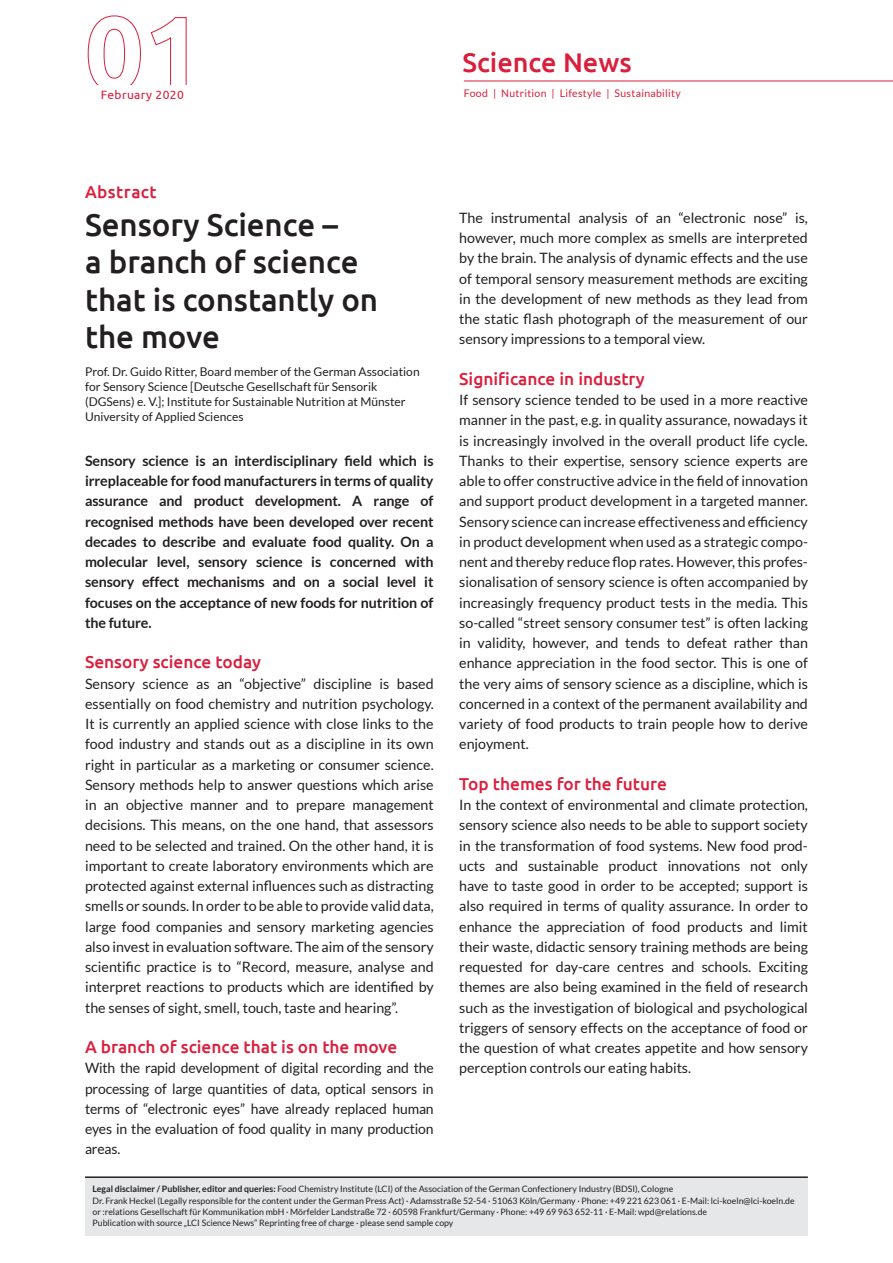
<style>
.page{position:relative;width:893px;height:1263px;background:#fff}
.page>*{position:absolute;margin:0;border:0;box-sizing:border-box;transform-origin:0 0}
.t1{font:500 31.5px/37.5px "Ubuntu";color:#231f20}
.t2{font:500 27px "Ubuntu";color:#da1f3d}
.t3{font:500 17.25px "Ubuntu";color:#da1f3d}
.t4{font:500 17.25px "Ubuntu";letter-spacing:.025em;color:#da1f3d}
.t5{font:14.25px/20.2px "Lato";color:#231f20;text-align:justify}
.t6{font:700 14.25px/20.2px "Lato";letter-spacing:-.005em;color:#231f20;text-align:justify}
.t7{font:12px/15px "Lato";color:#231f20}
.t8{font:12px "Ubuntu";letter-spacing:.03em;color:#da1d3c}
.t9{font:10.5px "Lato";letter-spacing:.03em;color:#da1f3d}
.t10{font:8.7px/11.2px "Lato";color:#231f20}
.s1{font-weight:700}
</style>
<div class="page">
<div style="left:85px;top:1178px;width:723px;height:57px;background:#e6e7e9"></div>
<hr style="left:85px;top:1176px;width:723px;height:2px;background:#231f20">
<svg style="left:87px;top:15px;width:54px;height:70px"></svg>
<svg style="left:150px;top:17px;width:37px;height:68px"></svg>
<hr style="left:464px;top:81px;width:429px;height:1px;background:#da1f3d">
<p class="t8" style="left:101px;top:87px;width:84px">February 2020</p>
<h2 class="t2" style="left:463px;top:45px;width:171px">Science News</h2>
<p class="t9" style="left:464px;top:88px;width:218px">Food | Nutrition | Lifestyle | Sustainability</p>
<p class="t4" style="left:85px;top:181px;width:73px">Abstract</p>
<h1 class="t1" style="left:85px;top:205px;width:295px">Sensory Science –<br>a branch of science that is constantly on the move</h1>
<p class="t7" style="left:85px;top:364px;width:336px">Prof. Dr. Guido Ritter, Board member of the German Association for Sensory Science [Deutsche Gesellschaft für Sensorik (DGSens) e. V.]; Institute for Sustainable Nutrition at Münster University of Applied Sciences</p>
<p class="t6" style="left:85px;top:450px;width:350px">Sensory science is an interdisciplinary field which is irreplaceable for food manufacturers in terms of quality assurance and product development. A range of recognised methods have been developed over recent decades to describe and evaluate food quality. On a molecular level, sensory science is concerned with sensory effect mechanisms and on a social level it focuses on the acceptance of new foods for nutrition of the future.</p>
<p class="t3" style="left:85px;top:651px;width:177px">Sensory science today</p>
<p class="t5" style="left:85px;top:673px;width:350px">Sensory science as an “objective” discipline is based essentially on food chemistry and nutrition psychology.<br>It is currently an applied science with close links to the food industry and stands out as a discipline in its own right in particular as a marketing or consumer science.<br>Sensory methods help to answer questions which arise in an objective manner and to prepare management decisions. This means, on the one hand, that assessors need to be selected and trained. On the other hand, it is important to create laboratory environments which are protected against external influences such as distracting smells or sounds. In order to be able to provide valid data, large food companies and sensory marketing agencies also invest in evaluation software. The aim of the sensory scientific practice is to “Record, measure, analyse and interpret reactions to products which are identified by the senses of sight, smell, touch, taste and hearing”.</p>
<p class="t3" style="left:85px;top:1036px;width:314px">A branch of science that is on the move</p>
<p class="t5" style="left:85px;top:1058px;width:350px">With the rapid development of digital recording and the processing of large quantities of data, optical sensors in terms of “electronic eyes” have already replaced human eyes in the evaluation of food quality in many production areas.</p>
<p class="t5" style="left:459px;top:207px;width:350px">The instrumental analysis of an “electronic nose” is, however, much more complex as smells are interpreted by the brain. The analysis of dynamic effects and the use of temporal sensory measurement methods are exciting in the development of new methods as they lead from the static flash photograph of the measurement of our sensory impressions to a temporal view.</p>
<p class="t3" style="left:459px;top:368px;width:187px">Significance in industry</p>
<p class="t5" style="left:459px;top:390px;width:350px">If sensory science tended to be used in a more reactive manner in the past, e.g. in quality assurance, nowadays it is increasingly involved in the overall product life cycle.<br>Thanks to their expertise, sensory science experts are able to offer constructive advice in the field of innovation and support product development in a targeted manner.<br>Sensory science can increase effectiveness and efficiency in product development when used as a strategic compo&shy;nent and thereby reduce flop rates. However, this profes&shy;sionalisation of sensory science is often accompanied by increasingly frequency product tests in the media. This so-called “street sensory consumer test” is often lacking in validity, however, and tends to defeat rather than enhance appreciation in the food sector. This is one of the very aims of sensory science as a discipline, which is concerned in a context of the permanent availability and variety of food products to train people how to derive enjoyment.</p>
<p class="t3" style="left:459px;top:773px;width:209px">Top themes for the future</p>
<p class="t5" style="left:459px;top:795px;width:350px">In the context of environmental and climate protection, sensory science also needs to be able to support society in the transformation of food systems. New food prod&shy;ucts and sustainable product innovations not only have to taste good in order to be accepted; support is also required in terms of quality assurance. In order to enhance the appreciation of food products and limit their waste, didactic sensory training methods are being requested for day-care centres and schools. Exciting themes are also being examined in the field of research such as the investigation of biological and psychological triggers of sensory effects on the acceptance of food or the question of what creates appetite and how sensory perception controls our eating habits.</p>
<p class="t10" style="left:92px;top:1183px;width:704px"><span class="s1">Legal disclaimer / Publisher, editor and queries:</span> Food Chemistry Institute (LCI) of the Association of the German Confectionery Industry (BDSI), Cologne<br>Dr. Frank Heckel (Legally responsible for the content under the German Press Act) · Adamsstraße 52-54 · 51063 Köln/Germany · Phone: +49 221 623 061 · E-Mail: lci-koeln@lci-koeln.de or :relations Gesellschaft für Kommunikation mbH · Mörfelder Landstraße 72 · 60598 Frankfurt/Germany · Phone: +49 69 963 652-11 · E-Mail: wpd@relations.de<br>Publication with source „LCI Science News“ Reprinting free of charge · please send sample copy</p>
</div>
